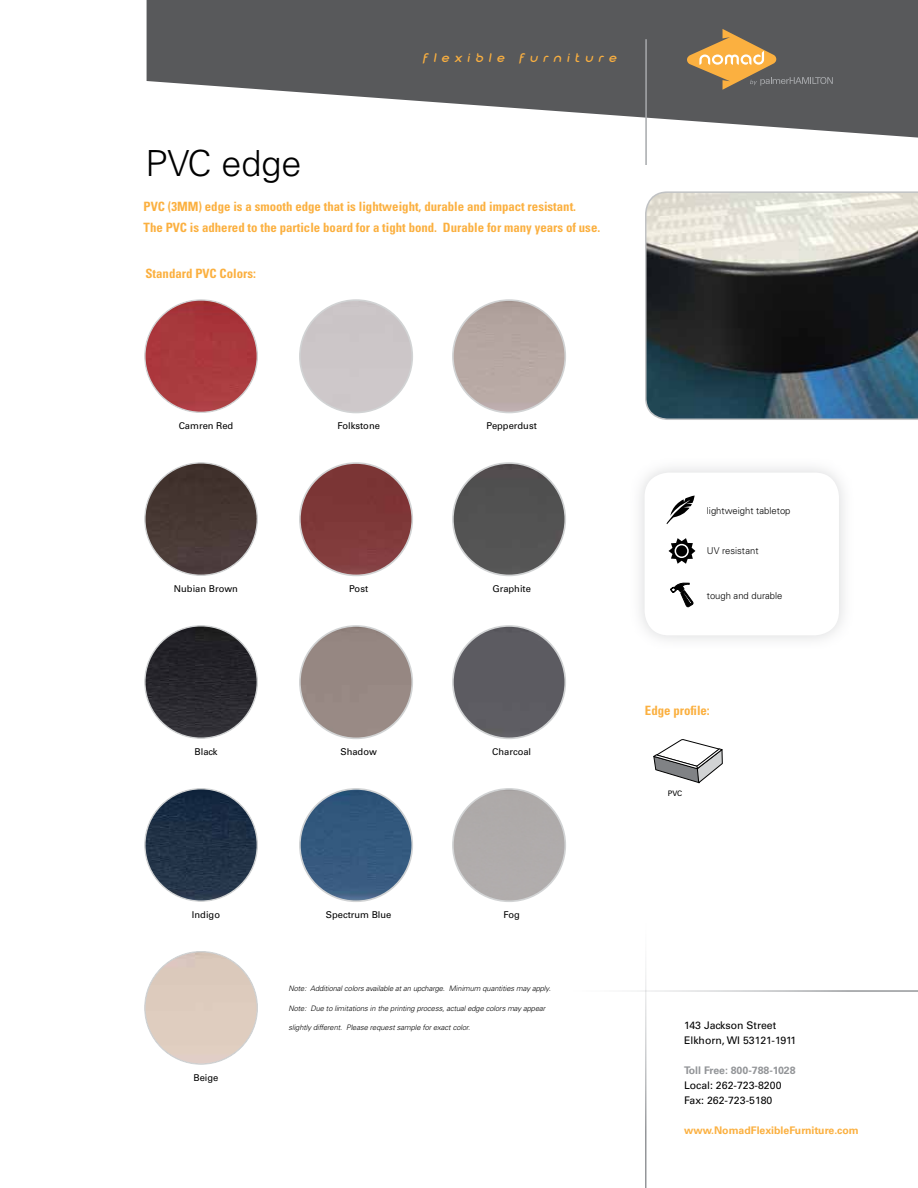
<style>
.page{position:relative;width:918px;height:1188px;background:#fff}
.page>*{position:absolute;margin:0;border:0;box-sizing:border-box;transform-origin:0 0}
.t1{font:300 36px "Univers";color:#000}
.t2{font:italic 700 13.5px "Cabourg OT";letter-spacing:.4em;color:#fbb040}
.t3{font:700 condensed 12.9px/21.5px "Univers";color:#fbb040}
.t4{font:10.5px/15px "Univers";color:#000}
.t5{font:700 10.5px "Univers";color:#fbb040}
.t6{font:700 10.5px "Univers";color:#939598}
.t7{font:9.45px "Univers";color:#000}
.t8{font:300 9.45px "Univers";color:#000}
.t9{font:7.65px "Univers";color:#000}
.t10{font:italic 300 7.5px "Univers";letter-spacing:-.01em;color:#000}
</style>
<div class="page">
<div style="left:629px;top:457px;width:226px;height:194px;background:#f9f9fa"></div>
<div style="left:645px;top:473px;width:194px;height:162px;background:#fff;border-radius:24px"></div>
<svg style="left:147px;top:0;width:771px;height:138px;fill:#58595b"></svg>
<hr style="left:645px;top:39px;width:2px;height:126px;background:#a7a9ac">
<svg style="left:669px;top:538px;width:26px;height:26px"></svg>
<div style="left:676px;top:545px;width:11px;height:11px;background:#000;border-radius:50%"></div>
<svg style="left:666px;top:496px;width:29px;height:28px"></svg>
<svg style="left:670px;top:583px;width:24px;height:25px"></svg>
<img style="left:145px;top:300px;width:112px;height:112px;border-radius:56px">
<img style="left:145px;top:463px;width:112px;height:112px;border-radius:56px">
<img style="left:145px;top:626px;width:112px;height:112px;border-radius:56px">
<img style="left:145px;top:789px;width:112px;height:112px;border-radius:56px">
<div style="left:145px;top:952px;width:112px;height:112px;background:#decdbf;border-radius:56px"></div>
<div style="left:299px;top:299px;width:114px;height:114px;border:2px solid #d1d3d4;border-radius:50%"></div>
<img style="left:300px;top:463px;width:112px;height:112px;border-radius:56px">
<div style="left:299px;top:462px;width:114px;height:114px;border:2px solid #d1d3d4;border-radius:50%"></div>
<div style="left:300px;top:626px;width:112px;height:112px;background:#968782;border-radius:56px"></div>
<div style="left:299px;top:625px;width:114px;height:114px;border:2px solid #d1d3d4;border-radius:50%"></div>
<img style="left:300px;top:789px;width:112px;height:112px;border-radius:56px">
<div style="left:299px;top:788px;width:114px;height:114px;border:2px solid #d1d3d4;border-radius:50%"></div>
<img style="left:453px;top:300px;width:112px;height:112px;border-radius:56px">
<div style="left:452px;top:299px;width:114px;height:114px;border:2px solid #d1d3d4;border-radius:50%"></div>
<div style="left:453px;top:463px;width:112px;height:112px;background:#535353;border-radius:56px"></div>
<div style="left:452px;top:462px;width:114px;height:114px;border:2px solid #d1d3d4;border-radius:50%"></div>
<div style="left:453px;top:626px;width:112px;height:112px;background:#5c5b61;border-radius:56px"></div>
<div style="left:452px;top:625px;width:114px;height:114px;border:2px solid #d1d3d4;border-radius:50%"></div>
<div style="left:453px;top:789px;width:112px;height:112px;background:#b0abab;border-radius:56px"></div>
<div style="left:452px;top:788px;width:114px;height:114px;border:2px solid #d1d3d4;border-radius:50%"></div>
<svg style="left:645px;top:191px;width:273px;height:229px;background:#5d6669"></svg>
<svg style="left:687px;top:29px;width:146px;height:61px;background:#88765b"></svg>
<svg style="left:653px;top:739px;width:70px;height:45px"></svg>
<h2 class="t2" style="left:423px;top:51px;width:195px">flexible furniture</h2>
<h1 class="t1" style="left:146px;top:142px;width:158px">PVC edge</h1>
<h3 class="t3" style="left:144px;top:196px;width:458px">PVC (3MM) edge is a smooth edge that is lightweight, durable and impact resistant.<br>The PVC is adhered to the particle board for a tight bond. Durable for many years of use.</h3>
<h3 class="t3" style="left:146px;top:262px;width:112px">Standard PVC Colors:</h3>
<p class="t7" style="left:179px;top:420px;width:56px">Camren Red</p>
<p class="t7" style="left:337px;top:420px;width:44px">Folkstone</p>
<p class="t7" style="left:487px;top:420px;width:52px">Pepperdust</p>
<p class="t7" style="left:174px;top:583px;width:66px">Nubian Brown</p>
<p class="t7" style="left:349px;top:583px;width:20px">Post</p>
<p class="t7" style="left:492px;top:583px;width:40px">Graphite</p>
<p class="t8" style="left:707px;top:505px;width:85px">lightweight tabletop</p>
<p class="t8" style="left:707px;top:545px;width:53px">UV resistant</p>
<p class="t8" style="left:707px;top:590px;width:77px">tough and durable</p>
<h3 class="t3" style="left:645px;top:699px;width:66px">Edge profile:</h3>
<p class="t7" style="left:195px;top:746px;width:24px">Black</p>
<p class="t7" style="left:340px;top:746px;width:38px">Shadow</p>
<p class="t7" style="left:492px;top:746px;width:41px">Charcoal</p>
<p class="t9" style="left:668px;top:789px;width:16px">PVC</p>
<p class="t7" style="left:192px;top:909px;width:30px">Indigo</p>
<p class="t7" style="left:326px;top:909px;width:67px">Spectrum Blue</p>
<p class="t7" style="left:503px;top:909px;width:18px">Fog</p>
<p class="t7" style="left:193px;top:1072px;width:27px">Beige</p>
<p class="t10" style="left:288px;top:984px;width:264px">Note: Additional colors available at an upcharge. Minimum quantities may apply.</p>
<p class="t10" style="left:288px;top:1004px;width:258px">Note: Due to limitations in the printing process, actual edge colors may appear</p>
<p class="t10" style="left:288px;top:1023px;width:183px">slightly different. Please request sample for exact color.</p>
<h3 class="t4" style="left:684px;top:1018px;width:114px">143 Jackson Street<br>Elkhorn, WI 53121-1911</h3>
<h3 class="t6" style="left:684px;top:1065px;width:113px">Toll Free: 800-788-1028</h3>
<h3 class="t4" style="left:684px;top:1078px;width:99px">Local: 262-723-8200<br>Fax: 262-723-5180</h3>
<h3 class="t5" style="left:684px;top:1125px;width:176px">www.NomadFlexibleFurniture.com</h3>
</div>
